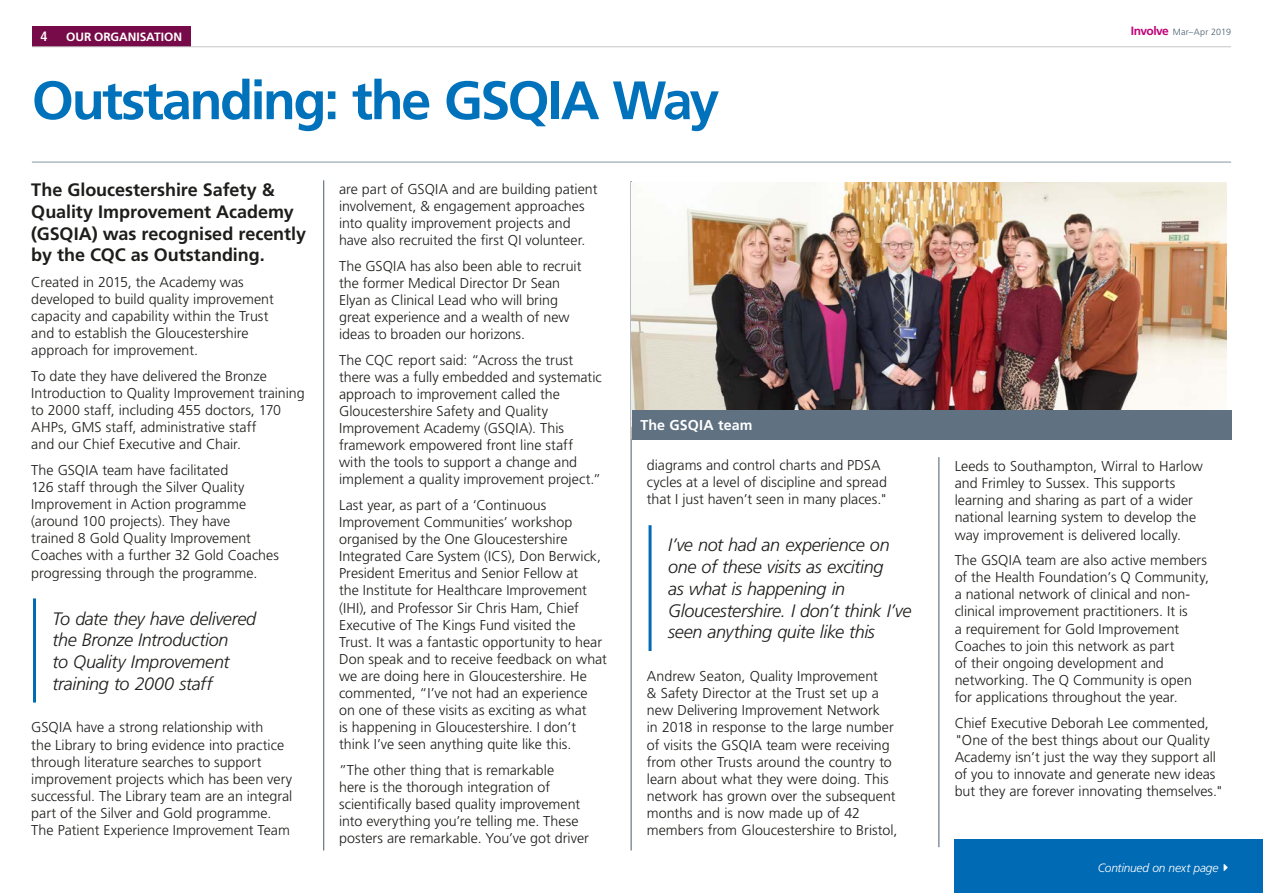
<style>
.page{position:relative;width:1263px;height:893px;background:#fff}
.page>*{position:absolute;margin:0;border:0;box-sizing:border-box;transform-origin:0 0}
.t1{font:700 54px "Frutiger LT Std";letter-spacing:-.045em;color:#0072bb}
.t2{font:italic 300 18px/21.8px "Frutiger LT Std";letter-spacing:-.02em;color:#1d1d1b}
.t3{font:700 18px/21.6px "Frutiger LT Std";color:#1d1d1b}
.t4{font:300 14.25px/17.1px "Frutiger LT Std";color:#1d1d1b}
.t5{font:700 14.25px "Frutiger LT Std";letter-spacing:.01em;color:#fff}
.t6{font:700 condensed 13.5px "Frutiger LT Std";color:#fff}
.t7{font:italic 300 12px "Frutiger LT Std";letter-spacing:-.015em;color:#fff}
.t8{font:700 12px "Frutiger LT Std";letter-spacing:-.005em;color:#fff}
.t9{font:300 9px "Frutiger LT Std";letter-spacing:.025em;color:#475c6d}
.s1{font-weight:700;font-size:12px;color:#bf0078}
</style>
<div class="page">
<div style="left:32px;top:26px;width:159px;height:21px;background:#770a48"></div>
<hr style="left:32px;top:47px;width:1199px;height:1px;background:#c6c6c6">
<hr style="left:33px;top:598px;width:3px;height:104px;background:#006ab4">
<hr style="left:648px;top:525px;width:3px;height:126px;background:#006ab4">
<hr style="left:323px;top:180px;width:1px;height:670px;background:#475c6d">
<hr style="left:631px;top:181px;width:1px;height:669px;background:#475c6d">
<hr style="left:939px;top:457px;width:1px;height:390px;background:#475c6d">
<hr style="left:32px;top:162px;width:1199px;height:1px;background:#8597a3">
<img style="left:631px;top:183px;width:596px;height:255px">
<div style="left:954px;top:840px;width:309px;height:53px;background:#006ab4"></div>
<div style="left:632px;top:411px;width:599px;height:29px;background:#607182"></div>
<p class="t6" style="left:40px;top:29px;width:9px">4</p>
<p class="t8" style="left:66px;top:29px;width:117px">OUR ORGANISATION</p>
<p class="t9" style="left:1131px;top:27px;width:102px"><span class="s1">Involve</span> Mar–Apr 2019</p>
<h1 class="t1" style="left:32px;top:69px;width:689px">Outstanding: the GSQIA Way</h1>
<p class="t3" style="left:31px;top:179px;width:276px">The Gloucestershire Safety &amp;<br>Quality Improvement Academy (GSQIA) was recognised recently by the CQC as Outstanding.</p>
<p class="t4" style="left:31px;top:274px;width:244px">Created in 2015, the Academy was developed to build quality improvement capacity and capability within the Trust and to establish the Gloucestershire approach for improvement.</p>
<p class="t4" style="left:31px;top:368px;width:275px">To date they have delivered the Bronze Introduction to Quality Improvement training to 2000 staff, including 455 doctors, 170<br>AHPs, GMS staff, administrative staff<br>and our Chief Executive and Chair.</p>
<p class="t4" style="left:31px;top:462px;width:249px">The GSQIA team have facilitated<br>126 staff through the Silver Quality Improvement in Action programme (around 100 projects). They have<br>trained 8 Gold Quality Improvement Coaches with a further 32 Gold Coaches progressing through the programme.</p>
<p class="t2" style="left:53px;top:608px;width:205px">To date they have delivered the Bronze Introduction<br>to Quality Improvement training to 2000 staff</p>
<p class="t4" style="left:31px;top:719px;width:263px">GSQIA have a strong relationship with<br>the Library to bring evidence into practice through literature searches to support improvement projects which has been very successful. The Library team are an integral part of the Silver and Gold programme.<br>The Patient Experience Improvement Team</p>
<p class="t4" style="left:339px;top:180px;width:260px">are part of GSQIA and are building patient involvement, &amp; engagement approaches into quality improvement projects and have also recruited the first QI volunteer.</p>
<p class="t4" style="left:339px;top:257px;width:244px">The GSQIA has also been able to recruit the former Medical Director Dr Sean Elyan as Clinical Lead who will bring great experience and a wealth of new ideas to broaden our horizons.</p>
<p class="t4" style="left:339px;top:351px;width:264px">The CQC report said: “Across the trust there was a fully embedded and systematic approach to improvement called the Gloucestershire Safety and Quality Improvement Academy (GSQIA). This framework empowered front line staff with the tools to support a change and implement a quality improvement project.”</p>
<p class="t4" style="left:339px;top:497px;width:269px">Last year, as part of a ‘Continuous Improvement Communities’ workshop organised by the One Gloucestershire Integrated Care System (ICS), Don Berwick, President Emeritus and Senior Fellow at<br>the Institute for Healthcare Improvement (IHI), and Professor Sir Chris Ham, Chief Executive of The Kings Fund visited the Trust. It was a fantastic opportunity to hear Don speak and to receive feedback on what we are doing here in Gloucestershire. He commented, “I’ve not had an experience<br>on one of these visits as exciting as what<br>is happening in Gloucestershire. I don’t think I’ve seen anything quite like this.</p>
<p class="t4" style="left:339px;top:762px;width:251px">”The other thing that is remarkable<br>here is the thorough integration of scientifically based quality improvement into everything you’re telling me. These posters are remarkable. You’ve got driver</p>
<p class="t5" style="left:640px;top:417px;width:114px">The GSQIA team</p>
<p class="t4" style="left:647px;top:457px;width:242px">diagrams and control charts and PDSA cycles at a level of discipline and spread that I just haven’t seen in many places."</p>
<p class="t2" style="left:668px;top:535px;width:245px">I’ve not had an experience on one of these visits as exciting<br>as what is happening in<br>Gloucestershire. I don’t think I’ve seen anything quite like this</p>
<p class="t4" style="left:647px;top:668px;width:252px">Andrew Seaton, Quality Improvement<br>&amp; Safety Director at the Trust set up a new Delivering Improvement Network<br>in 2018 in response to the large number of visits the GSQIA team were receiving from other Trusts around the country to learn about what they were doing. This network has grown over the subsequent months and is now made up of 42 members from Gloucestershire to Bristol,</p>
<p class="t4" style="left:955px;top:458px;width:250px">Leeds to Southampton, Wirral to Harlow and Frimley to Sussex. This supports learning and sharing as part of a wider national learning system to develop the way improvement is delivered locally.</p>
<p class="t4" style="left:955px;top:552px;width:256px">The GSQIA team are also active members of the Health Foundation’s Q Community, a national network of clinical and non&shy;clinical improvement practitioners. It is<br>a requirement for Gold Improvement Coaches to join this network as part<br>of their ongoing development and networking. The Q Community is open for applications throughout the year.</p>
<p class="t4" style="left:955px;top:714px;width:270px">Chief Executive Deborah Lee commented, "One of the best things about our Quality Academy isn’t just the way they support all of you to innovate and generate new ideas but they are forever innovating themselves."</p>
<p class="t7" style="left:1098px;top:861px;width:132px">Continued on next page ★</p>
</div>
